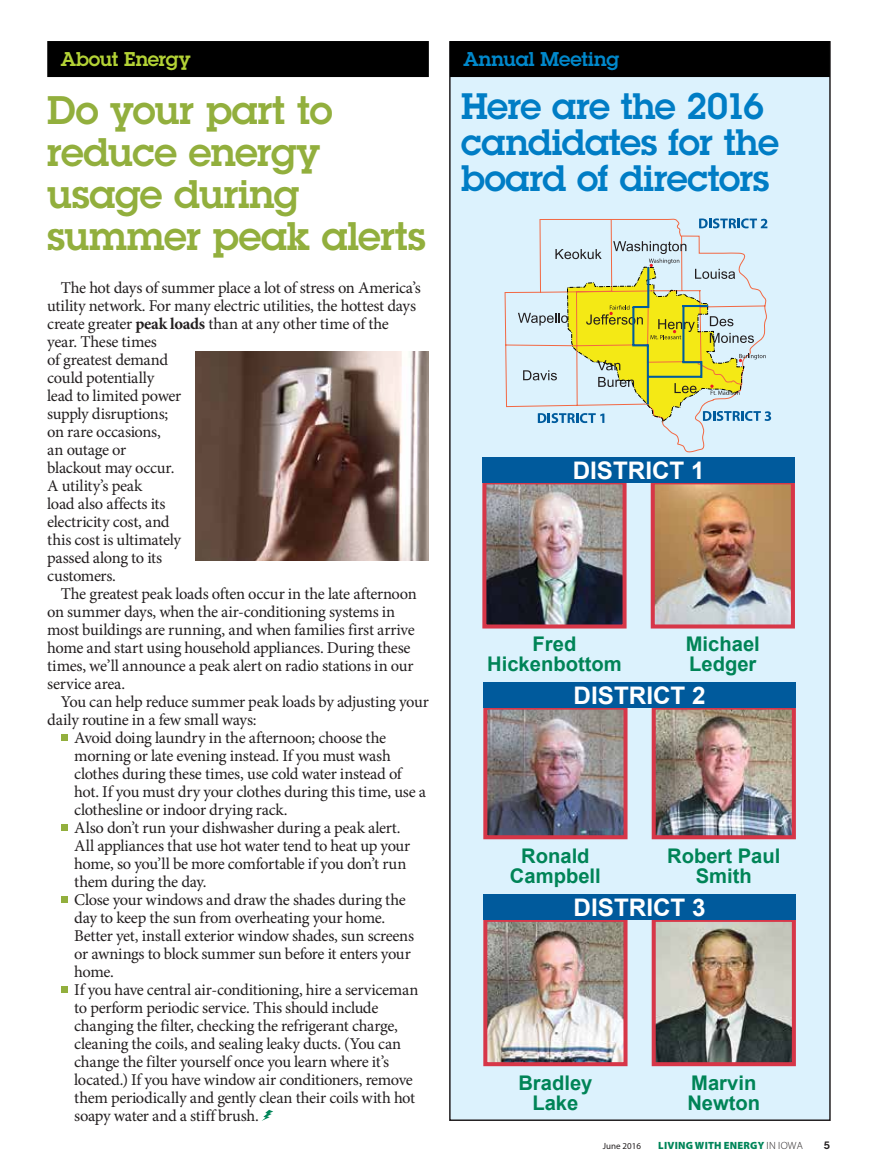
<style>
.page{position:relative;width:878px;height:1175px;background:#fff}
.page>*{position:absolute;margin:0;border:0;box-sizing:border-box;transform-origin:0 0}
.t1{font:600 39px/42px "Lubalin Graph";letter-spacing:-.015em;color:#92af3d}
.t2{font:600 36px/36px "Lubalin Graph";letter-spacing:-.015em;color:#007dc5}
.t3{font:700 24.15px "Arial";color:#fff}
.t4{font:700 20.25px/20.2px "Arial";color:#008457;text-align:center}
.t5{font:600 19.5px "Lubalin Graph";color:#0088cb}
.t6{font:600 19.5px "Lubalin Graph";letter-spacing:-.01em;color:#b3d235}
.t7{font:16.5px/18px "Minion Pro";letter-spacing:-.02em;color:#231f20}
.t8{font:900 10.5px "Myriad Pro";letter-spacing:.02em;color:#008559}
.t9{font:600 10.5px "Lubalin Graph";color:#231f20}
.t10{font:9px "Myriad Pro";color:#231f20}
.s1{font-weight:700}
.s2{font-weight:300;color:#231f20}
</style>
<div class="page">
<div style="left:450px;top:42px;width:380px;height:1078px;background:#dcf2fd"></div>
<div style="left:47px;top:41px;width:382px;height:36px;background:#000"></div>
<svg style="left:61px;top:734px;width:6px;height:6px"></svg>
<svg style="left:61px;top:824px;width:6px;height:6px"></svg>
<svg style="left:61px;top:896px;width:6px;height:6px"></svg>
<svg style="left:61px;top:986px;width:6px;height:6px"></svg>
<svg style="left:262px;top:1109px;width:11px;height:11px"></svg>
<img style="left:195px;top:351px;width:233px;height:209px">
<div style="left:450px;top:41px;width:379px;height:36px;background:#000"></div>
<svg style="left:505px;top:218px;width:262px;height:190px"></svg>
<svg style="left:699px;top:218px;width:68px;height:10px"></svg>
<svg style="left:518px;top:241px;width:253px;height:211px"></svg>
<img style="left:487px;top:485px;width:134px;height:138px">
<div style="left:482px;top:480px;width:144px;height:148px;border:4px solid #d73648"></div>
<img style="left:655px;top:485px;width:135px;height:138px">
<div style="left:650px;top:480px;width:145px;height:148px;border:4px solid #d73648"></div>
<img style="left:488px;top:710px;width:134px;height:124px">
<div style="left:483px;top:705px;width:144px;height:134px;border:4px solid #d73648"></div>
<img style="left:656px;top:710px;width:134px;height:124px">
<div style="left:651px;top:705px;width:144px;height:134px;border:4px solid #d73648"></div>
<img style="left:488px;top:922px;width:134px;height:139px">
<div style="left:483px;top:917px;width:144px;height:149px;border:4px solid #d73648"></div>
<img style="left:656px;top:922px;width:134px;height:139px">
<div style="left:651px;top:917px;width:144px;height:149px;border:4px solid #d73648"></div>
<div style="left:482px;top:457px;width:313px;height:25px;background:#005a9c"></div>
<div style="left:483px;top:682px;width:312px;height:25px;background:#005a9c"></div>
<div style="left:483px;top:894px;width:312px;height:25px;background:#005a9c"></div>
<p class="t6" style="left:61px;top:46px;width:131px">About Energy</p>
<h1 class="t1" style="left:47px;top:89px;width:380px">Do your part to reduce energy usage during summer peak alerts</h1>
<p class="t7" style="left:47px;top:278px;width:375px;text-indent:13px">The hot days of summer place a lot of stress on America’s utility network. For many electric utilities, the hottest days create greater <span class="s1">peak loads</span> than at any other time of the year. These times<br>of greatest demand<br>could potentially<br>lead to limited power<br>supply disruptions;<br>on rare occasions,<br>an outage or<br>blackout may occur.<br>A utility’s peak<br>load also affects its<br>electricity cost, and<br>this cost is ultimately<br>passed along to its<br>customers.</p>
<p class="t7" style="left:47px;top:584px;width:371px;text-indent:13px">The greatest peak loads often occur in the late afternoon on summer days, when the air-conditioning systems in most buildings are running, and when families first arrive home and start using household appliances. During these times, we’ll announce a peak alert on radio stations in our service area.</p>
<p class="t7" style="left:61px;top:692px;width:369px">You can help reduce summer peak loads by adjusting your</p>
<p class="t7" style="left:47px;top:710px;width:211px">daily routine in a few small ways:</p>
<p class="t7" style="left:74px;top:728px;width:313px">Avoid doing laundry in the afternoon; choose the</p>
<p class="t7" style="left:74px;top:746px;width:318px">morning or late evening instead. If you must wash</p>
<p class="t7" style="left:74px;top:764px;width:329px">clothes during these times, use cold water instead of</p>
<p class="t7" style="left:74px;top:782px;width:353px">hot. If you must dry your clothes during this time, use a</p>
<p class="t7" style="left:74px;top:800px;width:215px">clothesline or indoor drying rack.</p>
<p class="t7" style="left:74px;top:818px;width:328px">Also don’t run your dishwasher during a peak alert.</p>
<p class="t7" style="left:74px;top:836px;width:337px">All appliances that use hot water tend to heat up your</p>
<p class="t7" style="left:74px;top:854px;width:333px">home, so you’ll be more comfortable if you don’t run</p>
<p class="t7" style="left:74px;top:872px;width:134px">them during the day.</p>
<p class="t7" style="left:74px;top:890px;width:333px">Close your windows and draw the shades during the</p>
<p class="t7" style="left:74px;top:908px;width:312px">day to keep the sun from overheating your home.</p>
<p class="t7" style="left:74px;top:926px;width:341px">Better yet, install exterior window shades, sun screens</p>
<p class="t7" style="left:74px;top:944px;width:338px">or awnings to block summer sun before it enters your</p>
<p class="t7" style="left:74px;top:962px;width:41px">home.</p>
<p class="t7" style="left:74px;top:980px;width:345px">If you have central air-conditioning, hire a serviceman</p>
<p class="t7" style="left:74px;top:998px;width:305px">to perform periodic service. This should include</p>
<p class="t7" style="left:74px;top:1016px;width:325px">changing the filter, checking the refrigerant charge,</p>
<p class="t7" style="left:74px;top:1034px;width:328px">cleaning the coils, and sealing leaky ducts. (You can</p>
<p class="t7" style="left:74px;top:1052px;width:316px">change the filter yourself once you learn where it’s</p>
<p class="t7" style="left:74px;top:1070px;width:340px">located.) If you have window air conditioners, remove</p>
<p class="t7" style="left:74px;top:1088px;width:342px">them periodically and gently clean their coils with hot</p>
<p class="t7" style="left:74px;top:1106px;width:186px">soapy water and a stiff brush.</p>
<p class="t5" style="left:463px;top:46px;width:157px">Annual Meeting</p>
<h2 class="t2" style="left:461px;top:88px;width:319px">Here are the 2016 candidates for the board of directors</h2>
<h3 class="t3" style="left:572px;top:454px;width:133px">DISTRICT 1</h3>
<p class="t4" style="left:487px;top:634px;width:136px">Fred<br>Hickenbottom</p>
<p class="t4" style="left:685px;top:634px;width:76px;text-align:left">Michael<br>Ledger</p>
<h3 class="t3" style="left:573px;top:679px;width:133px">DISTRICT 2</h3>
<p class="t4" style="left:510px;top:846px;width:92px">Ronald<br>Campbell</p>
<p class="t4" style="left:667px;top:846px;width:115px">Robert Paul<br>Smith</p>
<h3 class="t3" style="left:573px;top:891px;width:133px">DISTRICT 3</h3>
<p class="t4" style="left:518px;top:1072px;width:76px">Bradley<br>Lake</p>
<p class="t4" style="left:687px;top:1072px;width:74px;text-align:left">Marvin<br>Newton</p>
<p class="t10" style="left:602px;top:1140px;width:40px">June 2016</p>
<p class="t8" style="left:658px;top:1139px;width:146px">LIVING WITH ENERGY <span class="s2">IN IOWA</span></p>
<p class="t9" style="left:824px;top:1138px;width:8px">5</p>
</div>
